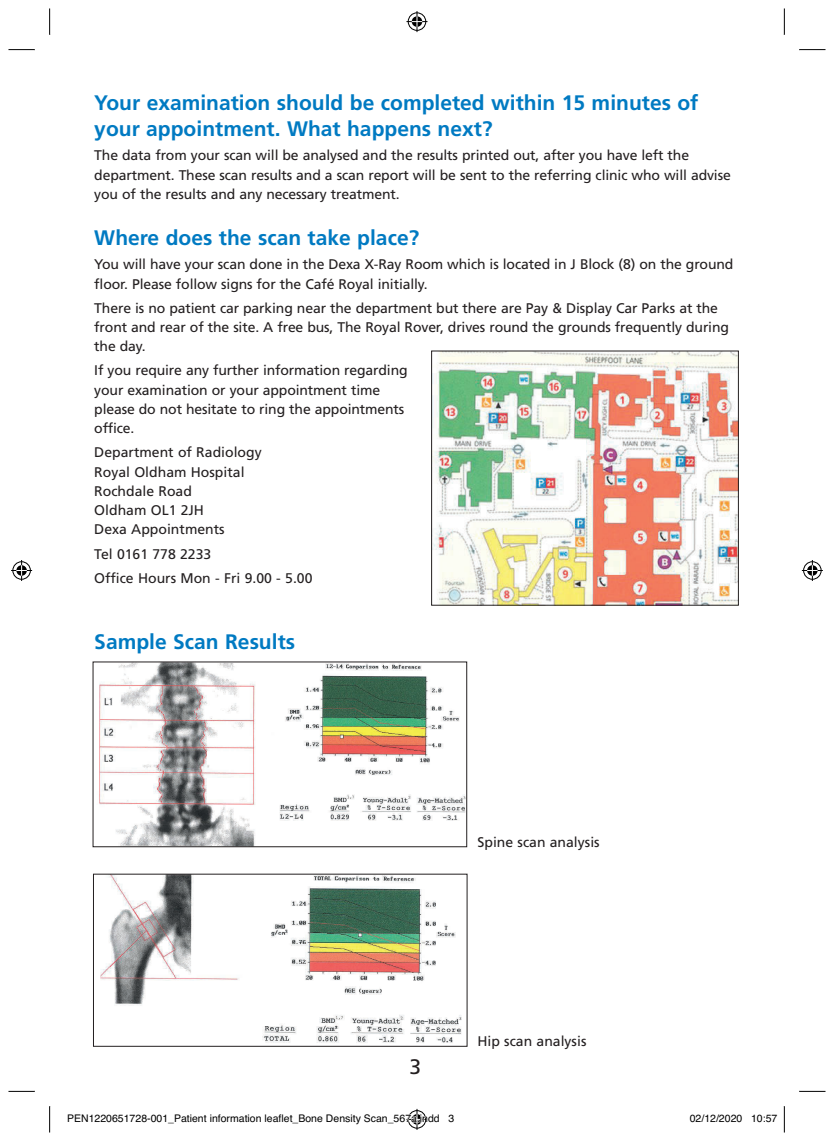
<style>
.page{position:relative;width:834px;height:1141px;background:#fff}
.page>*{position:absolute;margin:0;border:0;box-sizing:border-box;transform-origin:0 0}
.t1{font:700 21px/26.2px "Frutiger LT";color:#007ac2}
.t2{font:21px "Frutiger LT";color:#231f20}
.t3{font:14px/19.2px "Frutiger LT";letter-spacing:-.01em;color:#231f20}
.t4{font:10.5px "Helvetica";color:#000}
</style>
<div class="page">
<img style="left:100px;top:876px;width:362px;height:167px">
<div style="left:93px;top:874px;width:374px;height:173px;border:1px solid #231f20"></div>
<img style="left:99px;top:663px;width:366px;height:182px">
<div style="left:93px;top:661px;width:374px;height:186px;border:1px solid #231f20"></div>
<img style="left:433px;top:353px;width:303px;height:251px">
<div style="left:431px;top:351px;width:307px;height:255px;border:1px solid #231f20"></div>
<svg style="left:8px;top:49px;width:27px;height:2px"></svg>
<svg style="left:799px;top:49px;width:26px;height:2px"></svg>
<svg style="left:8px;top:1090px;width:27px;height:2px"></svg>
<svg style="left:799px;top:1090px;width:26px;height:2px"></svg>
<svg style="left:49px;top:8px;width:2px;height:27px"></svg>
<svg style="left:49px;top:1106px;width:2px;height:26px"></svg>
<svg style="left:783px;top:8px;width:2px;height:27px"></svg>
<svg style="left:783px;top:1106px;width:2px;height:26px"></svg>
<svg style="left:406px;top:11px;width:21px;height:21px"></svg>
<svg style="left:11px;top:560px;width:21px;height:21px"></svg>
<svg style="left:801px;top:560px;width:21px;height:21px"></svg>
<svg style="left:406px;top:1109px;width:20px;height:21px"></svg>
<h1 class="t1" style="left:94px;top:91px;width:605px">Your examination should be completed within 15 minutes of your appointment. What happens next?</h1>
<p class="t3" style="left:94px;top:147px;width:638px">The data from your scan will be analysed and the results printed out, after you have left the department. These scan results and a scan report will be sent to the referring clinic who will advise you of the results and any necessary treatment.</p>
<h1 class="t1" style="left:94px;top:226px;width:326px">Where does the scan take place?</h1>
<p class="t3" style="left:94px;top:256px;width:640px">You will have your scan done in the Dexa X-Ray Room which is located in J Block (8) on the ground floor. Please follow signs for the Café Royal initially.</p>
<p class="t3" style="left:94px;top:299px;width:636px">There is no patient car parking near the department but there are Pay &amp; Display Car Parks at the front and rear of the site. A free bus, The Royal Rover, drives round the grounds frequently during the day.</p>
<p class="t3" style="left:94px;top:362px;width:315px">If you require any further information regarding your examination or your appointment time please do not hesitate to ring the appointments office.</p>
<p class="t3" style="left:94px;top:444px;width:169px">Department of Radiology<br>Royal Oldham Hospital<br>Rochdale Road<br>Oldham OL1 2JH<br>Dexa Appointments</p>
<p class="t3" style="left:94px;top:543px;width:219px;line-height:24.2px">Tel 0161 778 2233<br>Office Hours Mon - Fri 9.00 - 5.00</p>
<h1 class="t1" style="left:94px;top:630px;width:202px">Sample Scan Results</h1>
<p class="t3" style="left:477px;top:834px;width:124px">Spine scan analysis</p>
<h1 class="t2" style="left:409px;top:1058px;width:13px">3</h1>
<p class="t3" style="left:477px;top:1032px;width:110px">Hip scan analysis</p>
<p class="t4" style="left:74px;top:1114px;width:381px">EN1220651728-001_Patient information leaflet_Bone Density Scan_567a.indd 3</p>
<p class="t4" style="left:695px;top:1114px;width:83px">2/12/2020 10:57</p>
</div>
